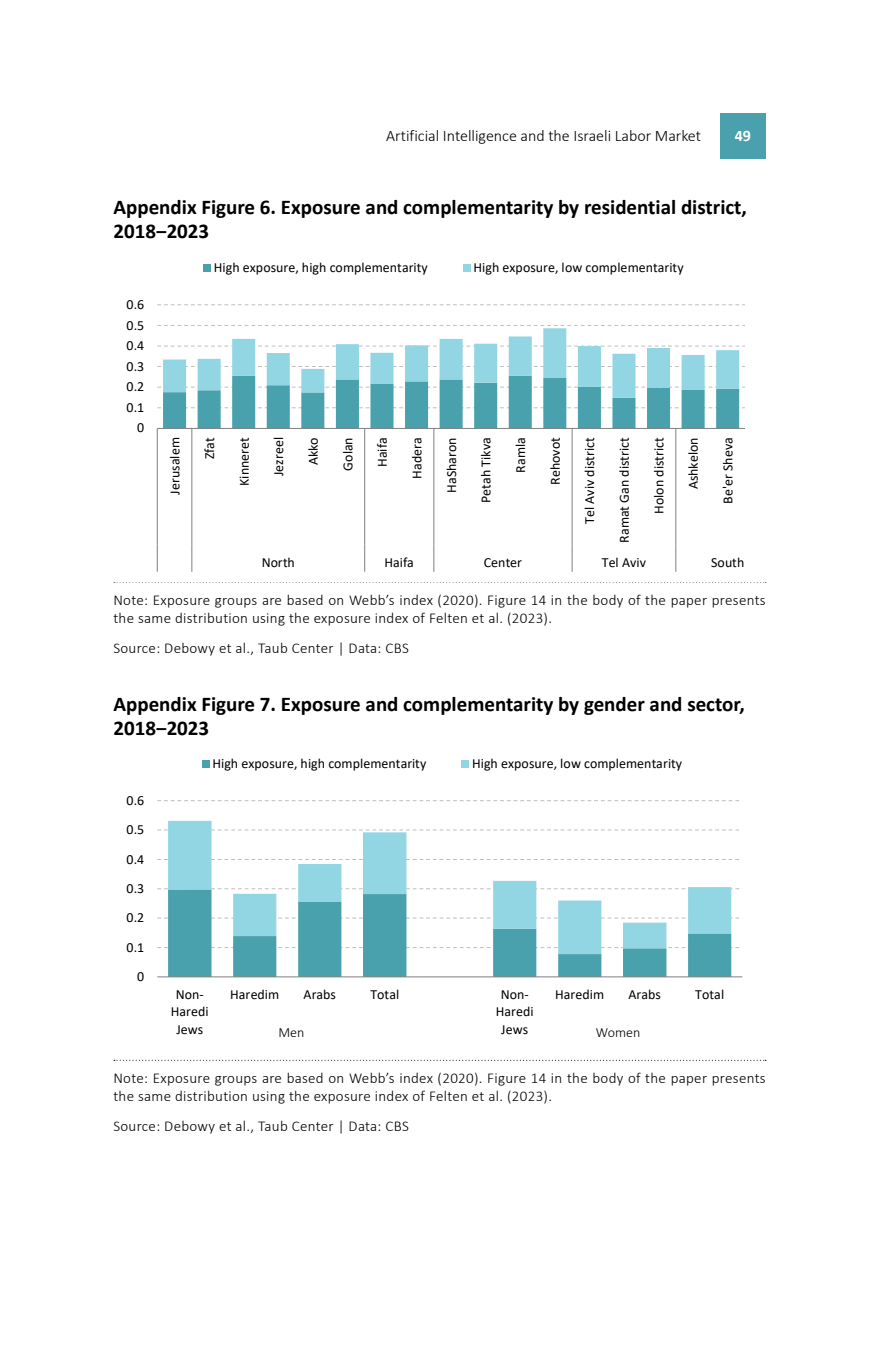
<style>
.page{position:relative;width:879px;height:1361px;background:#fff}
.page>*{position:absolute;margin:0;border:0;box-sizing:border-box;transform-origin:0 0}
.t1{font:700 21px/24px "Calibri";color:#000}
.t2{font:300 16px "Calibri";color:#000}
.t3{font:700 16px "Calibri";color:#fff}
.t4{font:300 15px/18px "Calibri";letter-spacing:.02em;color:#000}
.t5{font:14px/17px "Calibri";letter-spacing:.005em;color:#000;text-align:center}
.t6{font:300 14px "Calibri";color:#000}
</style>
<div class="page">
<svg style="left:114px;top:1060px;width:652px;height:1px"></svg>
<svg style="left:157px;top:304px;width:588px;height:1px"></svg>
<svg style="left:157px;top:325px;width:588px;height:103px"></svg>
<hr style="left:157px;top:428px;width:588px;height:1px;background:#7f7f7f">
<hr style="left:157px;top:428px;width:1px;height:116px;background:#7f7f7f">
<hr style="left:191px;top:428px;width:1px;height:116px;background:#7f7f7f">
<hr style="left:364px;top:428px;width:1px;height:116px;background:#7f7f7f">
<hr style="left:433px;top:428px;width:1px;height:116px;background:#7f7f7f">
<hr style="left:571px;top:428px;width:1px;height:116px;background:#7f7f7f">
<hr style="left:675px;top:428px;width:1px;height:116px;background:#7f7f7f">
<svg style="left:157px;top:544px;width:1px;height:28px"></svg>
<svg style="left:191px;top:544px;width:1px;height:28px"></svg>
<svg style="left:364px;top:544px;width:1px;height:28px"></svg>
<svg style="left:433px;top:544px;width:1px;height:28px"></svg>
<svg style="left:571px;top:544px;width:1px;height:28px"></svg>
<svg style="left:675px;top:544px;width:1px;height:28px"></svg>
<div style="left:203px;top:264px;width:8px;height:8px;background:#4aa1ae"></div>
<div style="left:463px;top:264px;width:7px;height:8px;background:#92d6e3"></div>
<svg style="left:157px;top:947px;width:583px;height:1px"></svg>
<svg style="left:157px;top:917px;width:582px;height:1px"></svg>
<svg style="left:157px;top:888px;width:582px;height:1px"></svg>
<svg style="left:157px;top:859px;width:583px;height:1px"></svg>
<svg style="left:157px;top:829px;width:582px;height:1px"></svg>
<svg style="left:157px;top:800px;width:583px;height:1px"></svg>
<svg style="left:168px;top:954px;width:563px;height:22px;fill:#4aa1ae"></svg>
<svg style="left:168px;top:821px;width:563px;height:133px"></svg>
<hr style="left:157px;top:976px;width:585px;height:1px;background:#7f7f7f">
<div style="left:202px;top:760px;width:7px;height:8px;background:#4aa1ae"></div>
<div style="left:461px;top:760px;width:8px;height:8px;background:#92d6e3"></div>
<div style="left:720px;top:113px;width:45px;height:46px;background:#4aa1ad"></div>
<p class="t2" style="left:386px;top:125px;width:316px">Artificial Intelligence and the Israeli Labor Market</p>
<p class="t3" style="left:735px;top:124px;width:18px">49</p>
<h1 class="t1" style="left:113px;top:195px;width:635px">Appendix Figure 6. Exposure and complementarity by residential district,<br>2018‒2023</h1>
<p class="t5" style="left:127px;top:295px;width:19px">0.6</p>
<p class="t5" style="left:127px;top:316px;width:19px">0.5</p>
<p class="t5" style="left:127px;top:337px;width:19px">0.4</p>
<p class="t5" style="left:127px;top:357px;width:19px">0.3</p>
<p class="t5" style="left:127px;top:378px;width:19px">0.2</p>
<p class="t5" style="left:127px;top:398px;width:19px">0.1</p>
<p class="t5" style="left:137px;top:419px;width:9px">0</p>
<p class="t5" style="left:214px;top:259px;width:215px">High exposure, high complementarity</p>
<p class="t5" style="left:473px;top:259px;width:212px">High exposure, low complementarity</p>
<p class="t5" style="left:166px;top:494px;width:59px;rotate:-90deg">Jerusalem</p>
<p class="t5" style="left:201px;top:459px;width:24px;rotate:-90deg">Zfat</p>
<p class="t5" style="left:235px;top:486px;width:50px;rotate:-90deg">Kinneret</p>
<p class="t5" style="left:270px;top:476px;width:40px;rotate:-90deg">Jezreel</p>
<p class="t5" style="left:304px;top:465px;width:30px;rotate:-90deg">Akko</p>
<p class="t5" style="left:339px;top:471px;width:35px;rotate:-90deg">Golan</p>
<p class="t5" style="left:373px;top:467px;width:31px;rotate:-90deg">Haifa</p>
<p class="t5" style="left:408px;top:478px;width:43px;rotate:-90deg">Hadera</p>
<p class="t5" style="left:442px;top:493px;width:57px;rotate:-90deg">HaSharon</p>
<p class="t5" style="left:477px;top:503px;width:67px;rotate:-90deg">Petah Tikva</p>
<p class="t5" style="left:511px;top:473px;width:37px;rotate:-90deg">Ramla</p>
<p class="t5" style="left:546px;top:485px;width:49px;rotate:-90deg">Rehovot</p>
<p class="t5" style="left:581px;top:524px;width:88px;rotate:-90deg">Tel Aviv district</p>
<p class="t5" style="left:615px;top:543px;width:107px;rotate:-90deg">Ramat Gan district</p>
<p class="t5" style="left:650px;top:514px;width:78px;rotate:-90deg">Holon district</p>
<p class="t5" style="left:684px;top:489px;width:54px;rotate:-90deg">Ashkelon</p>
<p class="t5" style="left:719px;top:504px;width:68px;rotate:-90deg">Be'er Sheva</p>
<p class="t5" style="left:262px;top:553px;width:35px">North</p>
<p class="t5" style="left:384px;top:553px;width:31px">Haifa</p>
<p class="t5" style="left:484px;top:553px;width:40px">Center</p>
<p class="t5" style="left:602px;top:553px;width:46px">Tel Aviv</p>
<p class="t5" style="left:711px;top:553px;width:35px">South</p>
<p class="t4" style="left:113px;top:591px;width:654px">Note: Exposure groups are based on Webb’s index (2020). Figure 14 in the body of the paper presents the same distribution using the exposure index of Felten et al. (2023).</p>
<p class="t4" style="left:113px;top:638px;width:297px">Source: Debowy et al., Taub Center | Data: CBS</p>
<h1 class="t1" style="left:113px;top:691px;width:633px">Appendix Figure 7. Exposure and complementarity by gender and sector,<br>2018‒2023</h1>
<p class="t5" style="left:127px;top:791px;width:19px">0.6</p>
<p class="t5" style="left:127px;top:820px;width:19px">0.5</p>
<p class="t5" style="left:127px;top:850px;width:19px">0.4</p>
<p class="t5" style="left:127px;top:879px;width:19px">0.3</p>
<p class="t5" style="left:127px;top:909px;width:19px">0.2</p>
<p class="t5" style="left:127px;top:938px;width:19px">0.1</p>
<p class="t5" style="left:137px;top:967px;width:9px">0</p>
<p class="t5" style="left:212px;top:755px;width:215px">High exposure, high complementarity</p>
<p class="t5" style="left:472px;top:755px;width:212px">High exposure, low complementarity</p>
<p class="t5" style="left:171px;top:986px;width:39px">Non-<br>Haredi<br>Jews</p>
<p class="t5" style="left:230px;top:986px;width:51px">Haredim</p>
<p class="t5" style="left:303px;top:986px;width:34px">Arabs</p>
<p class="t5" style="left:370px;top:986px;width:30px">Total</p>
<p class="t5" style="left:496px;top:986px;width:39px">Non-<br>Haredi<br>Jews</p>
<p class="t5" style="left:555px;top:986px;width:51px">Haredim</p>
<p class="t5" style="left:628px;top:986px;width:34px">Arabs</p>
<p class="t5" style="left:695px;top:986px;width:30px">Total</p>
<p class="t6" style="left:278px;top:1024px;width:28px">Men</p>
<p class="t6" style="left:596px;top:1024px;width:46px">Women</p>
<p class="t4" style="left:113px;top:1069px;width:654px">Note: Exposure groups are based on Webb’s index (2020). Figure 14 in the body of the paper presents the same distribution using the exposure index of Felten et al. (2023).</p>
<p class="t4" style="left:113px;top:1116px;width:297px">Source: Debowy et al., Taub Center | Data: CBS</p>
</div>
